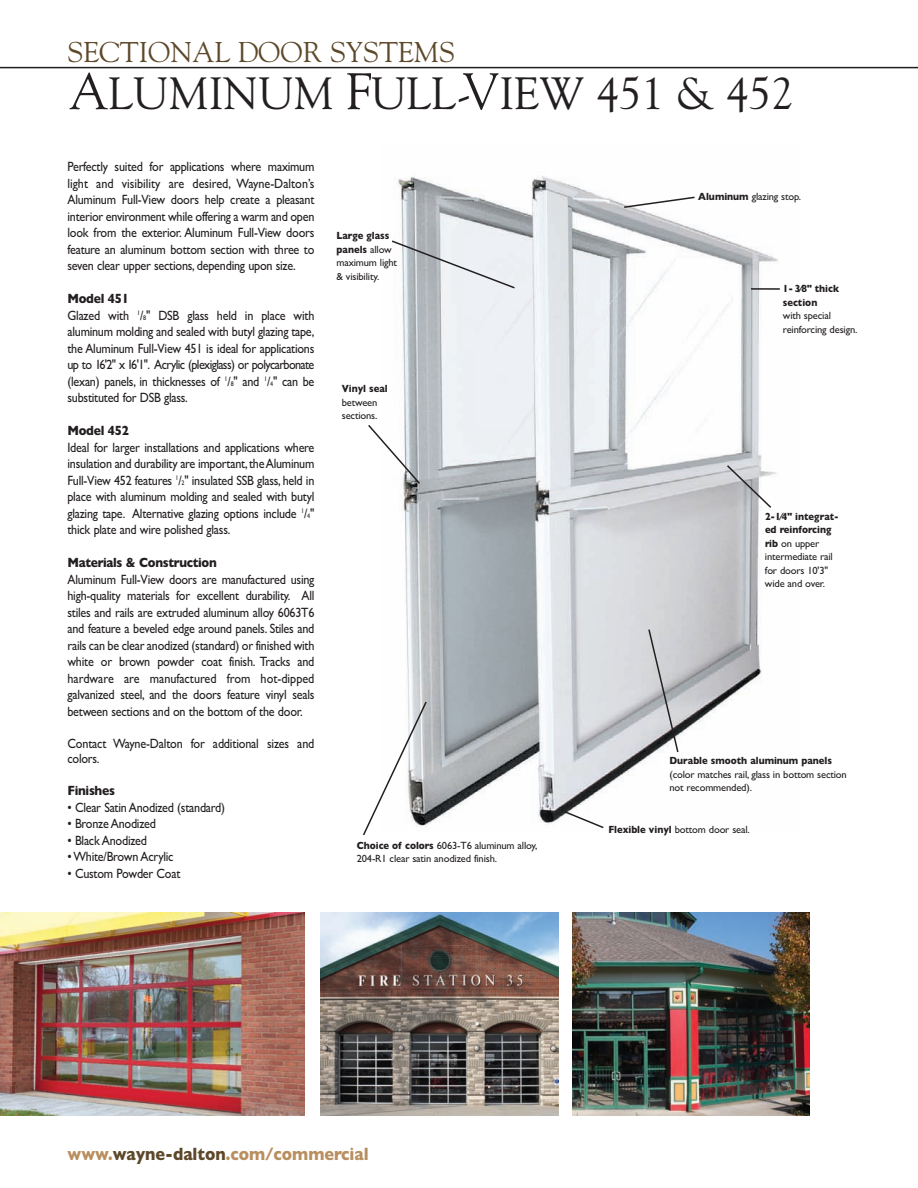
<style>
.page{position:relative;width:918px;height:1188px;background:#fff}
.page>*{position:absolute;margin:0;border:0;box-sizing:border-box;transform-origin:0 0}
.t1{font:45px "Goudy";color:#231f20}
.t2{font:28.5px "Goudy";color:#5d482a}
.t3{font:700 18px "Gill Sans";color:#b88f5e;scale:.9 1}
.t4{font:13.5px/16.5px "Gill Sans";letter-spacing:-.02em;color:#231f20;text-align:justify;scale:.9 1}
.t5{font:700 13.5px "Gill Sans";letter-spacing:-.025em;color:#231f20;scale:.9 1}
.t6{font:10.5px/13.5px "Gill Sans";letter-spacing:-.015em;color:#231f20}
.t7{font:700 10.5px/13.5px "Gill Sans";color:#231f20;scale:.9 1}
.s1{font-size:51px}
.s2{font-weight:700}
.s3{font-size:6.75px}
.s4{color:#5d482a}
</style>
<div class="page">
<img style="left:0;top:912px;width:305px;height:204px">
<img style="left:321px;top:912px;width:237px;height:204px">
<img style="left:573px;top:912px;width:237px;height:204px">
<img style="left:394px;top:176px;width:384px;height:649px">
<svg style="left:725px;top:464px;width:48px;height:45px"></svg>
<hr style="left:751px;top:288px;width:29px;height:2px;background:#231f20">
<svg style="left:622px;top:196px;width:74px;height:13px"></svg>
<svg style="left:363px;top:700px;width:65px;height:136px"></svg>
<svg style="left:368px;top:423px;width:54px;height:63px"></svg>
<svg style="left:392px;top:239px;width:124px;height:51px;background:#d7dbde"></svg>
<svg style="left:647px;top:628px;width:33px;height:126px;background:#b9bbbe"></svg>
<svg style="left:563px;top:810px;width:42px;height:19px"></svg>
<hr style="left:0;top:67px;width:918px;height:1px;background:#231f20">
<h2 class="t2" style="left:68px;top:35px;width:389px">SECTIONAL DOOR SYSTEMS</h2>
<h1 class="t1" style="left:69px;top:67px;width:726px"><span class="s1">A</span>LUMINUM <span class="s1">F</span>ULL-<span class="s1">V</span>IEW 451 &amp; 452</h1>
<p class="t4" style="left:68px;top:158px;width:276px">Perfectly suited for applications where maximum light and visibility are desired, Wayne-Dalton’s Aluminum Full-View doors help create a pleasant interior environment while offering a warm and open look from the exterior. Aluminum Full-View doors feature an aluminum bottom section with three to seven clear upper sections, depending upon size.</p>
<p class="t4" style="left:67px;top:290px;width:276px;text-align:left"><span class="s2">Model 451<br></span>Glazed with <sup>1</sup>/<span class="s3">8</span>" DSB glass held in place with aluminum molding and sealed with butyl glazing tape, the Aluminum Full-View 451 is ideal for applications up to 16'2" x 16'1". Acrylic (plexiglass) or polycarbonate (lexan) panels, in thicknesses of <sup>1</sup>/<span class="s3">8</span>" and <sup>1</sup>/<span class="s3">4</span>" can be substituted for DSB glass.</p>
<p class="t5" style="left:67px;top:423px;width:70px">Model 452</p>
<p class="t4" style="left:67px;top:439px;width:276px">Ideal for larger installations and applications where insulation and durability are important,theAluminum Full-View 452 features <sup>1</sup>/<span class="s3">2</span>" insulated SSB glass, held in place with aluminum molding and sealed with butyl glazing tape. Alternative glazing options include <sup>1</sup>/<span class="s3">4</span>" thick plate and wire polished glass.</p>
<p class="t5" style="left:67px;top:555px;width:167px">Materials &amp; Construction</p>
<p class="t4" style="left:67px;top:571px;width:276px">Aluminum Full-View doors are manufactured using high-quality materials for excellent durability. All stiles and rails are extruded aluminum alloy 6063T6 and feature a beveled edge around panels. Stiles and rails can be clear anodized (standard) or finished with white or brown powder coat finish. Tracks and hardware are manufactured from hot-dipped galvanized steel, and the doors feature vinyl seals between sections and on the bottom of the door.</p>
<p class="t4" style="left:67px;top:735px;width:276px;line-height:15.6px">Contact Wayne-Dalton for additional sizes and colors.</p>
<p class="t5" style="left:67px;top:783px;width:54px">Finishes</p>
<p class="t4" style="left:67px;top:799px;width:177px">• Clear Satin Anodized (standard)</p>
<p class="t4" style="left:67px;top:815px;width:100px">• Bronze Anodized</p>
<p class="t4" style="left:67px;top:832px;width:90px">• Black Anodized</p>
<p class="t4" style="left:67px;top:848px;width:119px">• White/Brown Acrylic</p>
<p class="t4" style="left:67px;top:865px;width:127px">• Custom Powder Coat</p>
<p class="t6" style="left:336px;top:229px;width:62px"><span class="s2">Large glass panels</span> allow maximum light &amp; visibility.</p>
<p class="t7" style="left:342px;top:382px;width:52px">Vinyl seal</p>
<p class="t6" style="left:342px;top:395px;width:37px">between sections.</p>
<p class="t6" style="left:357px;top:838px;width:182px"><span class="s2">Choice of colors</span> 6063-T6 aluminum alloy,<br>204-R1 clear satin anodized finish.</p>
<p class="t6" style="left:698px;top:190px;width:105px"><span class="s2">Aluminum</span> glazing stop.</p>
<p class="t7" style="left:783px;top:282px;width:64px">1- 3⁄8" thick section</p>
<p class="t6" style="left:783px;top:309px;width:76px">with special reinforcing design.</p>
<p class="t6" style="left:765px;top:509px;width:75px"><span class="s2">2-1⁄4" integrat&shy;ed reinforcing rib</span> on upper intermediate rail for doors 10'3" wide and over.</p>
<p class="t7" style="left:670px;top:754px;width:182px">Durable smooth aluminum panels</p>
<p class="t6" style="left:670px;top:767px;width:179px">(color matches rail, glass in bottom section not recommended).</p>
<p class="t6" style="left:608px;top:823px;width:143px"><span class="s2">Flexible vinyl</span> bottom door seal.</p>
<h3 class="t3" style="left:68px;top:1143px;width:336px">www.<span class="s4">wayne-dalton</span>.com/commercial</h3>
</div>
